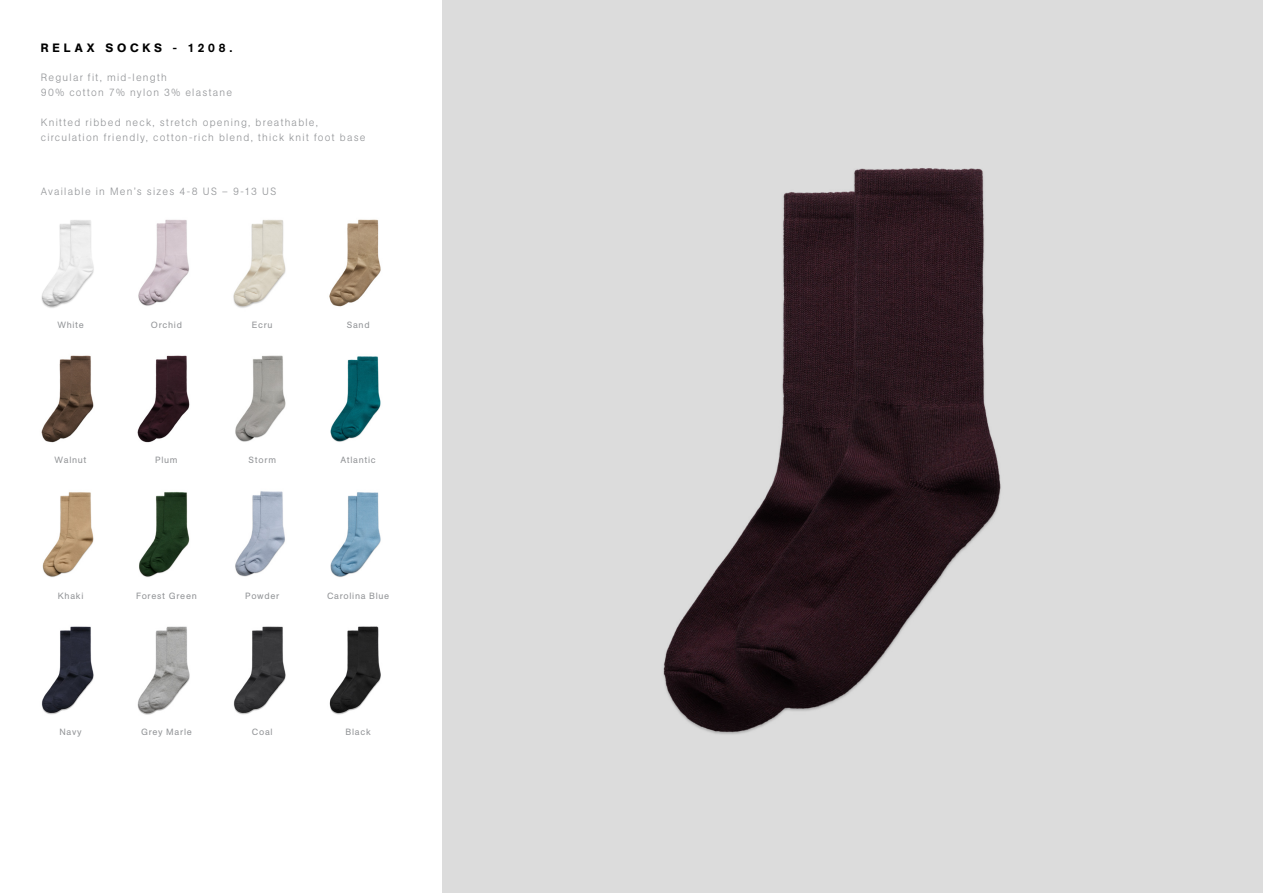
<style>
.page{position:relative;width:1263px;height:893px;background:#fff}
.page>*{position:absolute;margin:0;border:0;box-sizing:border-box;transform-origin:0 0}
.t1{font:500 12px "AG Book Pro";letter-spacing:.325em;color:#000}
.t2{font:300 10.5px/15px "AG Book Pro";letter-spacing:.12em;color:#939598}
.t3{font:9px "AG Book Pro";letter-spacing:.075em;color:#939598}
</style>
<div class="page">
<div style="left:442px;top:0;width:821px;height:893px;background:#dcdcdc"></div>
<img style="left:663px;top:168px;width:338px;height:566px">
<img style="left:41px;top:220px;width:53px;height:88px">
<img style="left:42px;top:492px;width:52px;height:85px">
<img style="left:41px;top:626px;width:53px;height:89px">
<img style="left:41px;top:355px;width:53px;height:88px">
<img style="left:330px;top:492px;width:51px;height:85px">
<img style="left:329px;top:626px;width:52px;height:89px">
<img style="left:329px;top:219px;width:52px;height:88px">
<img style="left:330px;top:356px;width:51px;height:86px">
<img style="left:235px;top:491px;width:50px;height:86px">
<img style="left:233px;top:626px;width:53px;height:89px">
<img style="left:235px;top:355px;width:51px;height:87px">
<img style="left:233px;top:220px;width:53px;height:88px">
<img style="left:139px;top:492px;width:51px;height:85px">
<img style="left:137px;top:626px;width:53px;height:89px">
<img style="left:138px;top:219px;width:51px;height:87px">
<img style="left:137px;top:355px;width:53px;height:88px">
<p class="t1" style="left:41px;top:40px;width:193px">RELAX SOCKS - 1208.</p>
<p class="t2" style="left:41px;top:69px;width:193px">Regular fit, mid-length<br>90% cotton 7% nylon 3% elastane</p>
<p class="t2" style="left:41px;top:114px;width:326px">Knitted ribbed neck, stretch opening, breathable, circulation friendly, cotton-rich blend, thick knit foot base</p>
<p class="t2" style="left:41px;top:184px;width:237px">Available in Men’s sizes 4-8 US – 9-13 US</p>
<p class="t3" style="left:57px;top:319px;width:28px">White</p>
<p class="t3" style="left:151px;top:319px;width:33px">Orchid</p>
<p class="t3" style="left:252px;top:319px;width:22px">Ecru</p>
<p class="t3" style="left:347px;top:319px;width:24px">Sand</p>
<p class="t3" style="left:55px;top:454px;width:33px">Walnut</p>
<p class="t3" style="left:155px;top:454px;width:24px">Plum</p>
<p class="t3" style="left:249px;top:454px;width:29px">Storm</p>
<p class="t3" style="left:340px;top:454px;width:37px">Atlantic</p>
<p class="t3" style="left:58px;top:590px;width:27px">Khaki</p>
<p class="t3" style="left:136px;top:590px;width:62px">Forest Green</p>
<p class="t3" style="left:245px;top:590px;width:35px">Powder</p>
<p class="t3" style="left:327px;top:590px;width:64px">Carolina Blue</p>
<p class="t3" style="left:59px;top:726px;width:24px">Navy</p>
<p class="t3" style="left:141px;top:726px;width:52px">Grey Marle</p>
<p class="t3" style="left:252px;top:725px;width:22px">Coal</p>
<p class="t3" style="left:346px;top:726px;width:27px">Black</p>
</div>
